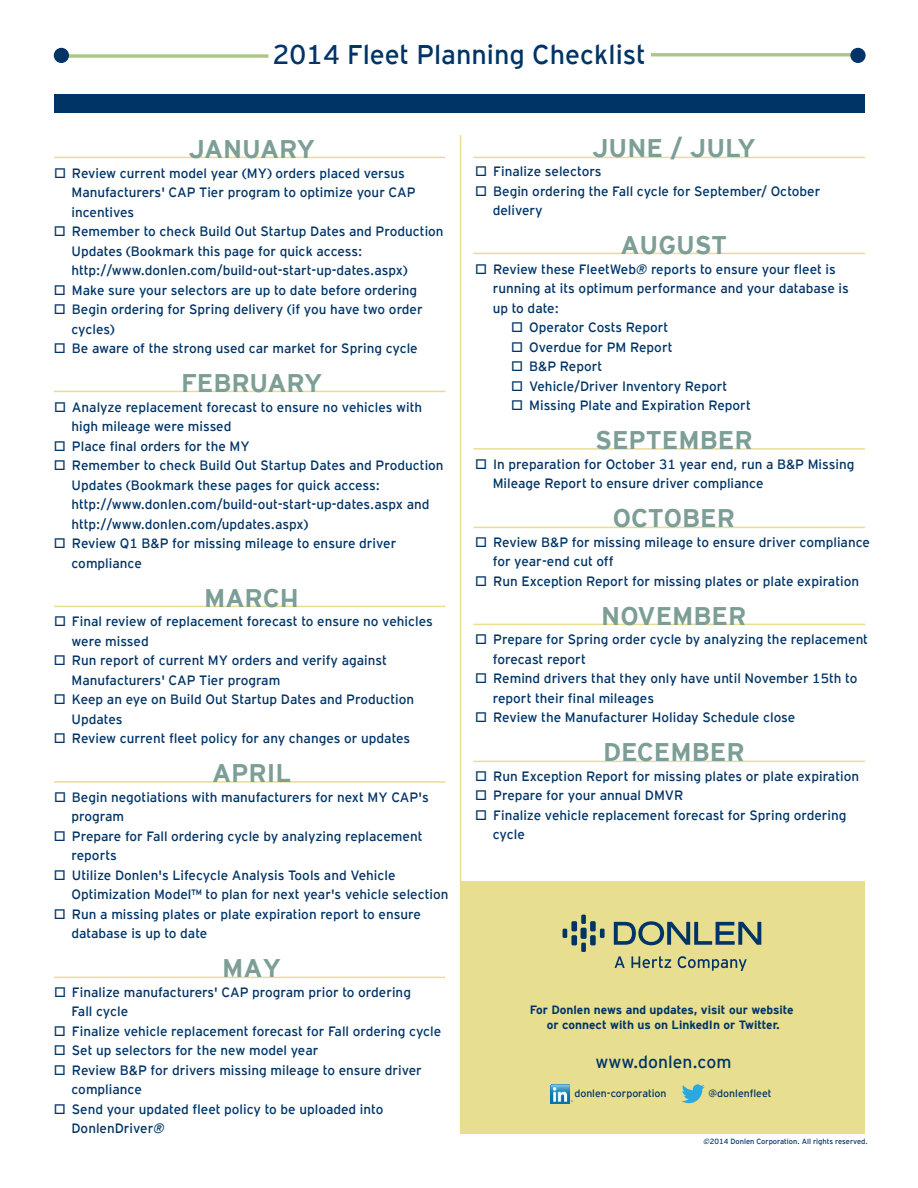
<style>
.page{position:relative;width:918px;height:1188px;background:#fff}
.page>*{position:absolute;margin:0;border:0;box-sizing:border-box;transform-origin:0 0}
.t1{font:27px "Hz Interstate";color:#003466}
.t2{font:700 25.5px "Hz Interstate";color:#7c9e95}
.t3{font:17.55px "Hz Interstate";color:#003466}
.t4{font:13.5px/19.5px "Hz Interstate";color:#003466}
.t5{font:700 12px/15px "Hz Interstate";color:#003466;text-align:center}
.t6{font:10.5px "Hz Interstate";color:#003466}
.t7{font:7.5px "Hz Interstate";color:#003466}
</style>
<div class="page">
<hr style="left:54px;top:157px;width:392px;height:1px;background:#e8de90">
<hr style="left:473px;top:157px;width:392px;height:1px;background:#e8de90">
<hr style="left:473px;top:253px;width:392px;height:1px;background:#e8de90">
<hr style="left:473px;top:448px;width:392px;height:2px;background:#e8de90">
<hr style="left:473px;top:527px;width:392px;height:1px;background:#e8de90">
<hr style="left:473px;top:624px;width:392px;height:1px;background:#e8de90">
<hr style="left:473px;top:761px;width:392px;height:1px;background:#e8de90">
<hr style="left:54px;top:391px;width:392px;height:1px;background:#e8de90">
<hr style="left:54px;top:606px;width:392px;height:1px;background:#e8de90">
<hr style="left:54px;top:781px;width:392px;height:2px;background:#e8de90">
<hr style="left:54px;top:977px;width:392px;height:1px;background:#e8de90">
<div style="left:462px;top:882px;width:403px;height:252px;background:#e8de90"></div>
<div style="left:590px;top:935px;width:6px;height:10px;background:#003466;border-radius:2px"></div>
<div style="left:600px;top:929px;width:5px;height:9px;background:#003466"></div>
<div style="left:590px;top:921px;width:6px;height:10px;background:#003466;border-radius:2px"></div>
<div style="left:581px;top:943px;width:5px;height:9px;background:#003466"></div>
<div style="left:581px;top:928px;width:6px;height:11px;background:#003466;border-radius:2px"></div>
<div style="left:581px;top:915px;width:5px;height:9px;background:#003466"></div>
<div style="left:571px;top:935px;width:6px;height:10px;background:#003466;border-radius:2px"></div>
<svg style="left:563px;top:929px;width:4px;height:9px"></svg>
<div style="left:571px;top:921px;width:6px;height:10px;background:#003466;border-radius:2px"></div>
<svg style="left:614px;top:921px;width:147px;height:24px"></svg>
<svg style="left:615px;top:956px;width:10px;height:12px"></svg>
<svg style="left:631px;top:956px;width:40px;height:12px"></svg>
<svg style="left:678px;top:956px;width:69px;height:15px"></svg>
<div style="left:54px;top:94px;width:810px;height:19px;background:#003466"></div>
<img style="left:550px;top:1084px;width:23px;height:19px">
<svg style="left:682px;top:1084px;width:23px;height:19px"></svg>
<svg style="left:69px;top:54px;width:200px;height:4px"></svg>
<div style="left:54px;top:48px;width:15px;height:15px;background:#003466;border-radius:50%"></div>
<hr style="left:651px;top:53px;width:214px;height:3px;background:#acc686">
<div style="left:850px;top:48px;width:16px;height:15px;background:#003466;border-radius:50%"></div>
<hr style="left:460px;top:135px;width:1px;height:999px;background:#e8de90">
<h1 class="t1" style="left:273px;top:42px;width:374px">2014 Fleet Planning Checklist</h1>
<h2 class="t2" style="left:188px;top:138px;width:128px">JANUARY</h2>
<p class="t4" style="left:71px;top:164px;width:346px;text-indent:-17px">□ Review current model year (MY) orders placed versus<br>Manufacturers' CAP Tier program to optimize your CAP incentives</p>
<p class="t4" style="left:71px;top:222px;width:374px;text-indent:-17px">□ Remember to check Build Out Startup Dates and Production<br>Updates (Bookmark this page for quick access: http://www.donlen.com/build-out-start-up-dates.aspx)</p>
<p class="t4" style="left:54px;top:281px;width:365px">□ Make sure your selectors are up to date before ordering</p>
<p class="t4" style="left:71px;top:300px;width:353px;text-indent:-17px">□ Begin ordering for Spring delivery (if you have two order cycles)</p>
<p class="t4" style="left:54px;top:339px;width:365px">□ Be aware of the strong used car market for Spring cycle</p>
<h2 class="t2" style="left:181px;top:372px;width:143px">FEBRUARY</h2>
<p class="t4" style="left:71px;top:398px;width:352px;text-indent:-17px">□ Analyze replacement forecast to ensure no vehicles with high mileage were missed</p>
<p class="t4" style="left:54px;top:435px;width:197px">□ Place final orders for the MY</p>
<p class="t4" style="left:71px;top:456px;width:374px;text-indent:-17px">□ Remember to check Build Out Startup Dates and Production Updates (Bookmark these pages for quick access: http://www.donlen.com/build-out-start-up-dates.aspx and http://www.donlen.com/updates.aspx)</p>
<p class="t4" style="left:71px;top:534px;width:326px;text-indent:-17px">□ Review Q1 B&amp;P for missing mileage to ensure driver compliance</p>
<h2 class="t2" style="left:204px;top:586px;width:96px">MARCH</h2>
<p class="t4" style="left:71px;top:612px;width:363px;text-indent:-17px">□ Final review of replacement forecast to ensure no vehicles were missed</p>
<p class="t4" style="left:71px;top:651px;width:317px;text-indent:-17px">□ Run report of current MY orders and verify against<br>Manufacturers' CAP Tier program</p>
<p class="t4" style="left:71px;top:690px;width:344px;text-indent:-17px">□ Keep an eye on Build Out Startup Dates and Production<br>Updates</p>
<p class="t4" style="left:54px;top:728px;width:358px">□ Review current fleet policy for any changes or updates</p>
<h2 class="t2" style="left:212px;top:762px;width:81px">APRIL</h2>
<p class="t4" style="left:71px;top:788px;width:359px;text-indent:-17px">□ Begin negotiations with manufacturers for next MY CAP's program</p>
<p class="t4" style="left:71px;top:827px;width:352px;text-indent:-17px">□ Prepare for Fall ordering cycle by analyzing replacement reports</p>
<p class="t4" style="left:71px;top:866px;width:379px;text-indent:-17px">□ Utilize Donlen's Lifecycle Analysis Tools and Vehicle<br>Optimization Model™ to plan for next year's vehicle selection</p>
<p class="t4" style="left:71px;top:905px;width:351px;text-indent:-17px">□ Run a missing plates or plate expiration report to ensure database is up to date</p>
<h2 class="t2" style="left:222px;top:957px;width:60px">MAY</h2>
<p class="t4" style="left:71px;top:983px;width:341px;text-indent:-17px">□ Finalize manufacturers' CAP program prior to ordering<br>Fall cycle</p>
<p class="t4" style="left:54px;top:1022px;width:389px">□ Finalize vehicle replacement forecast for Fall ordering cycle</p>
<p class="t4" style="left:54px;top:1041px;width:266px">□ Set up selectors for the new model year</p>
<p class="t4" style="left:71px;top:1061px;width:352px;text-indent:-17px">□ Review B&amp;P for drivers missing mileage to ensure driver compliance</p>
<p class="t4" style="left:71px;top:1098px;width:313px;text-indent:-17px">□ Send your updated fleet policy to be uploaded into<br>DonlenDriver®</p>
<h2 class="t2" style="left:592px;top:136px;width:165px">JUNE / JULY</h2>
<p class="t4" style="left:475px;top:162px;width:128px">□ Finalize selectors</p>
<p class="t4" style="left:493px;top:182px;width:329px;text-indent:-17px">□ Begin ordering the Fall cycle for September/ October delivery</p>
<h2 class="t2" style="left:620px;top:234px;width:108px">AUGUST</h2>
<p class="t4" style="left:493px;top:258px;width:358px;text-indent:-17px">□ Review these FleetWeb® reports to ensure your fleet is running at its optimum performance and your database is up to date:</p>
<p class="t4" style="left:511px;top:318px;width:159px">□ Operator Costs Report</p>
<p class="t4" style="left:511px;top:338px;width:163px">□ Overdue for PM Report</p>
<p class="t4" style="left:511px;top:357px;width:93px">□ B&amp;P Report</p>
<p class="t4" style="left:511px;top:377px;width:218px">□ Vehicle/Driver Inventory Report</p>
<p class="t4" style="left:511px;top:396px;width:241px">□ Missing Plate and Expiration Report</p>
<h2 class="t2" style="left:595px;top:429px;width:159px">SEPTEMBER</h2>
<p class="t4" style="left:493px;top:455px;width:363px;text-indent:-17px">□ In preparation for October 31 year end, run a B&amp;P Missing<br>Mileage Report to ensure driver compliance</p>
<h2 class="t2" style="left:613px;top:507px;width:124px">OCTOBER</h2>
<p class="t4" style="left:493px;top:533px;width:379px;text-indent:-17px">□ Review B&amp;P for missing mileage to ensure driver compliance for year-end cut off</p>
<p class="t4" style="left:475px;top:572px;width:385px">□ Run Exception Report for missing plates or plate expiration</p>
<h2 class="t2" style="left:601px;top:604px;width:147px">NOVEMBER</h2>
<p class="t4" style="left:493px;top:630px;width:377px;text-indent:-17px">□ Prepare for Spring order cycle by analyzing the replacement forecast report</p>
<p class="t4" style="left:493px;top:669px;width:366px;text-indent:-17px">□ Remind drivers that they only have until November 15th to report their final mileages</p>
<p class="t4" style="left:475px;top:708px;width:322px">□ Review the Manufacturer Holiday Schedule close</p>
<h2 class="t2" style="left:603px;top:741px;width:143px">DECEMBER</h2>
<p class="t4" style="left:475px;top:767px;width:385px">□ Run Exception Report for missing plates or plate expiration</p>
<p class="t4" style="left:475px;top:786px;width:210px">□ Prepare for your annual DMVR</p>
<p class="t4" style="left:493px;top:806px;width:355px;text-indent:-17px">□ Finalize vehicle replacement forecast for Spring ordering cycle</p>
<p class="t5" style="left:530px;top:1003px;width:266px">For Donlen news and updates, visit our website or connect with us on LinkedIn or Twitter.</p>
<p class="t3" style="left:596px;top:1054px;width:137px">www.donlen.com</p>
<p class="t6" style="left:574px;top:1089px;width:94px">donlen-corporation</p>
<p class="t6" style="left:709px;top:1086px;width:64px">@donlenfleet</p>
<p class="t7" style="left:704px;top:1138px;width:166px">©2014 Donlen Corporation. All rights reserved.</p>
</div>
